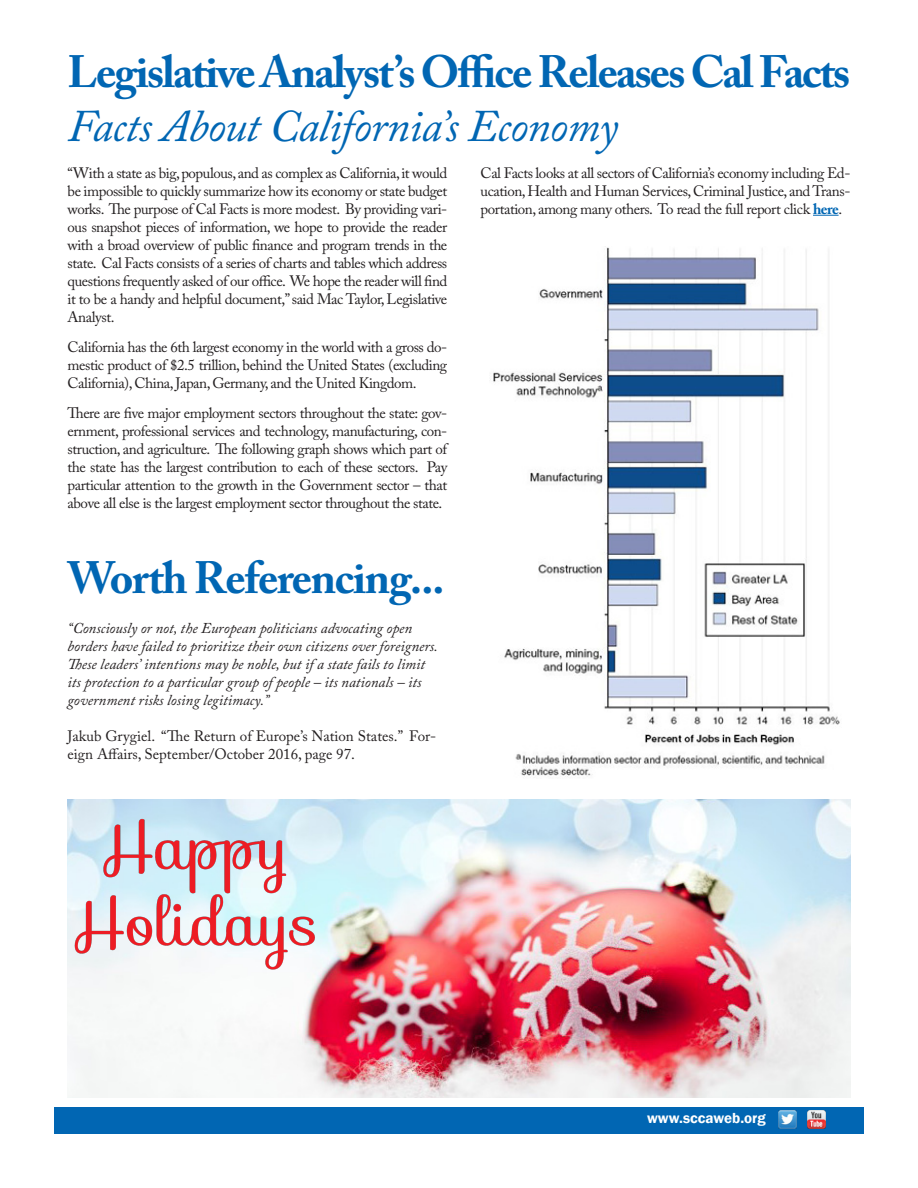
<style>
.page{position:relative;width:918px;height:1188px;background:#fff}
.page>*{position:absolute;margin:0;border:0;box-sizing:border-box;transform-origin:0 0}
.Head_2{font:700 45px/54px "Adobe Caslon Pro";letter-spacing:-.045em;color:#0166b3}
.Head_3{font:700 45px "Adobe Caslon Pro";letter-spacing:-.03em;color:#0166b3}
.Body_2{font:15px/18px "Adobe Caslon Pro";letter-spacing:-.03em;color:#231f20;text-align:justify}
.Upper_Right{font:italic 15px/18px "Adobe Caslon Pro";color:#231f20}
.Upper_Right-2{font:15px/18px "Adobe Caslon Pro";color:#231f20}
.Upper_Right-3{font:600 15px "Franklin Gothic";color:#fff}
.s1{font-weight:400;font-style:italic}
.s2{font-weight:700;color:#0166b3}
</style>
<div class="page">
<div style="left:55px;top:1108px;width:809px;height:26px;background:#0166b3"></div>
<img style="left:778px;top:1111px;width:18px;height:18px">
<img style="left:807px;top:1111px;width:18px;height:18px">
<img style="left:490px;top:246px;width:350px;height:531px">
<svg style="left:813px;top:215px;width:26px;height:1px"></svg>
<img style="left:68px;top:799px;width:782px;height:299px">
<img style="left:68px;top:816px;width:254px;height:156px">
<p class="Head_2" style="left:68px;top:45px;width:784px">Legislative Analyst’s Office Releases Cal Facts<br><span class="s1">Facts About California’s Economy</span></p>
<p class="Body_2" style="left:68px;top:164px;width:381px">“With a state as big, populous, and as complex as California, it would be impossible to quickly summarize how its economy or state budget works. The purpose of Cal Facts is more modest. By providing vari&shy;ous snapshot pieces of information, we hope to provide the reader with a broad overview of public finance and program trends in the state. Cal Facts consists of a series of charts and tables which address questions frequently asked of our office. We hope the reader will find it to be a handy and helpful document,” said Mac Taylor, Legislative Analyst.</p>
<p class="Body_2" style="left:68px;top:338px;width:381px">California has the 6th largest economy in the world with a gross do&shy;mestic product of $2.5 trillion, behind the United States (excluding California), China, Japan, Germany, and the United Kingdom.</p>
<p class="Body_2" style="left:68px;top:404px;width:381px">There are five major employment sectors throughout the state: gov&shy;ernment, professional services and technology, manufacturing, con&shy;struction, and agriculture. The following graph shows which part of the state has the largest contribution to each of these sectors. Pay particular attention to the growth in the Government sector – that above all else is the largest employment sector throughout the state.</p>
<p class="Body_2" style="left:481px;top:164px;width:371px">Cal Facts looks at all sectors of California’s economy including Ed&shy;ucation, Health and Human Services, Criminal Justice, and Trans&shy;portation, among many others. To read the full report click <span class="s2">here</span>.</p>
<p class="Head_3" style="left:68px;top:551px;width:379px">Worth Referencing...</p>
<p class="Upper_Right" style="left:68px;top:619px;width:372px">“Consciously or not, the European politicians advocating open borders have failed to prioritize their own citizens over foreigners.<br>These leaders’ intentions may be noble, but if a state fails to limit its protection to a particular group of people – its nationals – its government risks losing legitimacy.”</p>
<p class="Upper_Right-2" style="left:68px;top:727px;width:370px">Jakub Grygiel. “The Return of Europe’s Nation States.” For&shy;eign Affairs, September/October 2016, page 97.</p>
<p class="Upper_Right-3" style="left:647px;top:1109px;width:120px">www.sccaweb.org</p>
</div>
